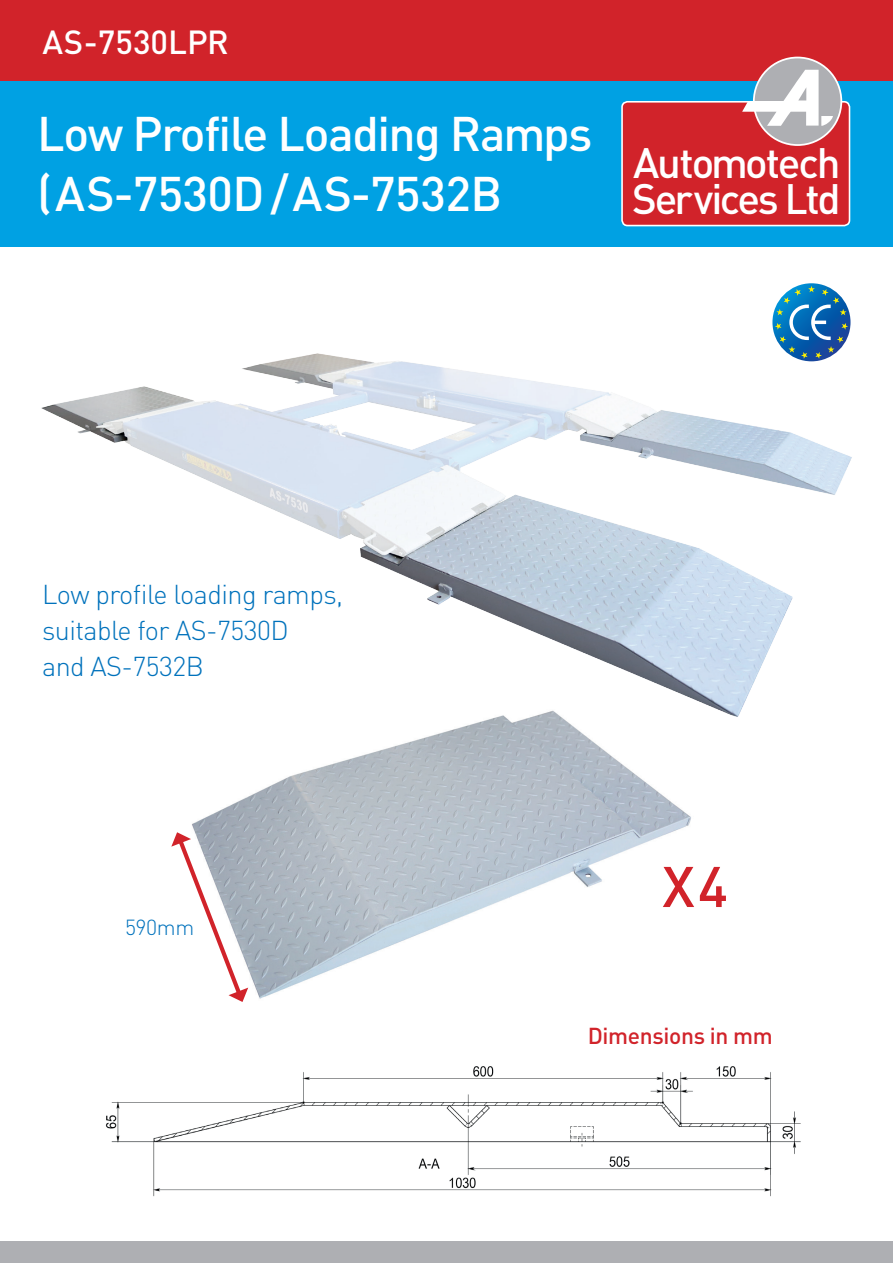
<style>
.page{position:relative;width:893px;height:1263px;background:#fff}
.page>*{position:absolute;margin:0;border:0;box-sizing:border-box;transform-origin:0 0}
.t1{font:500 56.4px "DIN";color:#d1232a}
.t2{font:500 48px/60px "DIN";letter-spacing:-.025em;color:#fff}
.t3{font:500 42px/36.2px "DIN";letter-spacing:-.05em;color:#fff}
.t4{font:500 33px "DIN";color:#fff}
.t5{font:300 27px/36px "DIN";letter-spacing:-.02em;color:#0072bc}
.t6{font:500 22.8px "DIN";letter-spacing:-.015em;color:#d1232a}
.t7{font:300 21.6px "DIN";letter-spacing:-.02em;color:#0072bc}
</style>
<div class="page">
<img style="left:192px;top:757px;width:499px;height:242px">
<svg style="left:171px;top:832px;width:77px;height:170px"></svg>
<div style="left:0;top:0;width:893px;height:81px;background:#d1232a"></div>
<div style="left:0;top:81px;width:893px;height:166px;background:#00a1e3"></div>
<svg style="left:621px;top:101px;width:229px;height:125px"></svg>
<div style="left:623px;top:103px;width:226px;height:122px;background:#d1232a;border-radius:5px"></div>
<svg style="left:753px;top:57px;width:89px;height:89px"></svg>
<div style="left:755px;top:58px;width:85px;height:86px;background:#aeafb3;border-radius:50%"></div>
<svg style="left:742px;top:70px;width:91px;height:56px"></svg>
<div style="left:0;top:1242px;width:893px;height:21px;background:#aeafb3"></div>
<svg style="left:775px;top:286px;width:73px;height:26px"></svg>
<img style="left:41px;top:312px;width:811px;height:445px">
<img style="left:105px;top:1066px;width:696px;height:131px">
<p class="t4" style="left:43px;top:21px;width:188px">AS-7530LPR</p>
<h2 class="t2" style="left:37px;top:102px;width:557px">Low Profile Loading Ramps (AS-7530D /AS-7532B</h2>
<h3 class="t3" style="left:632px;top:143px;width:210px">Automotech<br>Services Ltd</h3>
<p class="t5" style="left:42px;top:576px;width:303px">Low profile loading ramps, suitable for AS-7530D<br>and AS-7532B</p>
<p class="t7" style="left:125px;top:913px;width:71px">590mm</p>
<h1 class="t1" style="left:662px;top:851px;width:67px">X 4</h1>
<p class="t6" style="left:588px;top:1021px;width:187px">Dimensions in mm</p>
</div>
